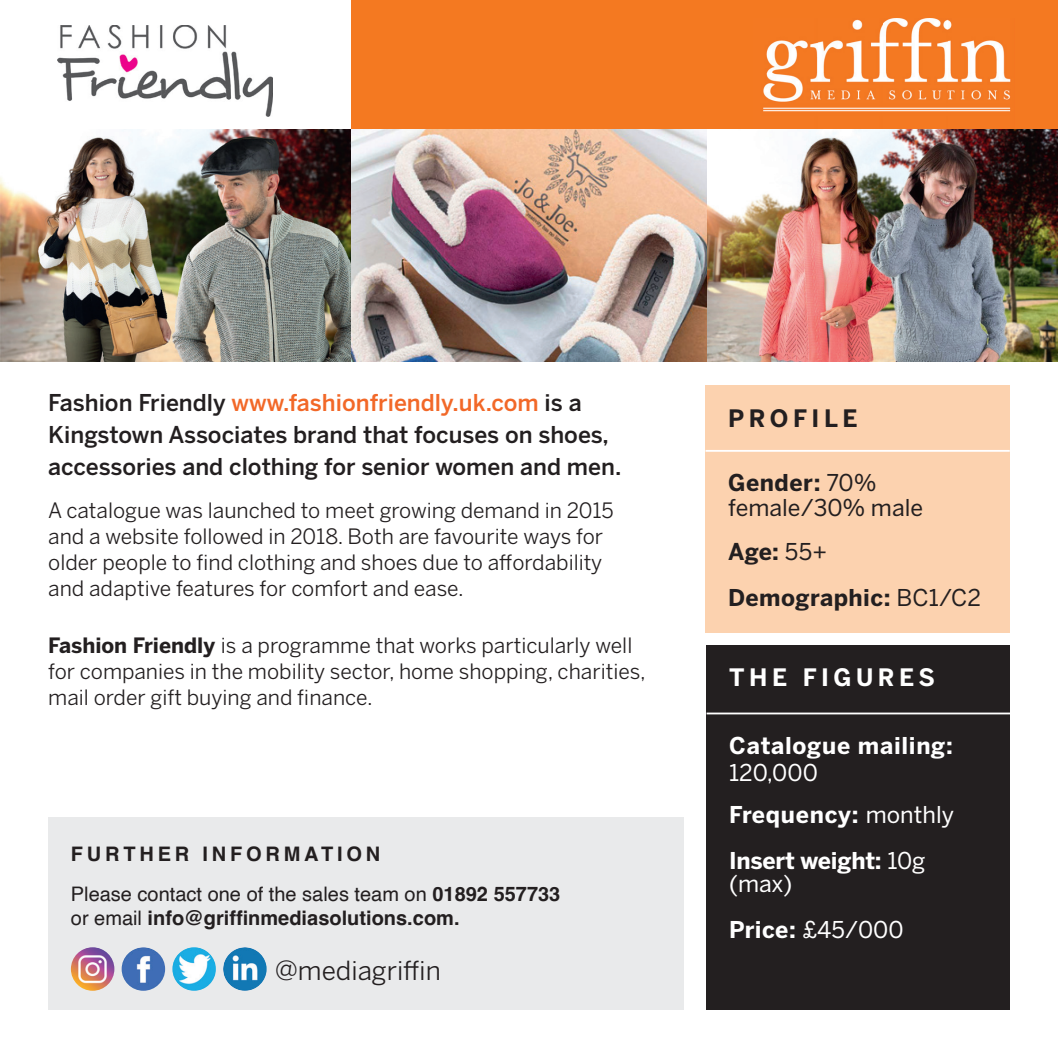
<style>
.page{position:relative;width:1058px;height:1058px;background:#fff}
.page>*{position:absolute;margin:0;border:0;box-sizing:border-box;transform-origin:0 0}
.t1{font:26.2px "Benton Sans";color:#231f20}
.t2{font:700 23.8px "Benton Sans";letter-spacing:.19em;color:#fff}
.t3{font:700 23.8px "Benton Sans";letter-spacing:.19em;color:#231f20}
.t4{font:500 23px/32px "Benton Sans";color:#231f20}
.t5{font:23px/41.6px "Benton Sans";color:#fff}
.t6{font:700 23px/46px "Benton Sans";letter-spacing:.02em;color:#231f20}
.t7{font:23px/25.4px "Benton Sans";color:#231f20}
.t8{font:700 23px/23px "Benton Sans";letter-spacing:-.01em;color:#fff}
.t9{font:700 23px "Benton Sans";letter-spacing:.03em;color:#fff}
.t10{font:21px/26px "Benton Sans";color:#231f20}
.t11{font:20px/40px "Helvetica";color:#231f20}
.t12{font:700 20px "Helvetica";color:#231f20}
.s1{color:#f26828}
.s2{font-weight:700}
.s3{font-weight:400}
</style>
<div class="page">
<div style="left:351px;top:0;width:706px;height:135px;background:#f47921"></div>
<img style="left:763px;top:18px;width:248px;height:94px">
<img style="left:0;top:130px;width:351px;height:231px">
<img style="left:706px;top:130px;width:351px;height:231px">
<img style="left:351px;top:130px;width:355px;height:231px">
<div style="left:48px;top:816px;width:635px;height:193px;background:#e9eaeb"></div>
<img style="left:122px;top:947px;width:43px;height:43px;border-radius:22px">
<img style="left:172px;top:947px;width:44px;height:43px;border-radius:22px">
<img style="left:223px;top:947px;width:43px;height:43px;border-radius:22px">
<img style="left:71px;top:947px;width:43px;height:43px;border-radius:22px">
<div style="left:705px;top:385px;width:304px;height:248px;background:#fcd2af"></div>
<hr style="left:705px;top:450px;width:304px;height:1px;background:#fff">
<div style="left:706px;top:645px;width:303px;height:364px;background:#231f20"></div>
<hr style="left:706px;top:712px;width:304px;height:2px;background:#fff">
<img style="left:58px;top:25px;width:215px;height:91px">
<p class="t4" style="left:48px;top:386px;width:574px">Fashion Friendly <span class="s1">www.fashionfriendly.uk.com</span> is a<br>Kingstown Associates brand that focuses on shoes, accessories and clothing for senior women and men.</p>
<p class="t10" style="left:48px;top:497px;width:567px">A catalogue was launched to meet growing demand in 2015 and a website followed in 2018. Both are favourite ways for older people to find clothing and shoes due to affordability and adaptive features for comfort and ease.</p>
<p class="t10" style="left:48px;top:631px;width:599px"><span class="s2">Fashion Friendly</span> is a programme that works particularly well for companies in the mobility sector, home shopping, charities, mail order gift buying and finance.</p>
<p class="t11" style="left:71px;top:834px;width:491px"><span class="s2">FURTHER INFORMATION<br></span>Please contact one of the sales team on <span class="s2">01892 557733</span></p>
<p class="t12" style="left:71px;top:905px;width:390px"><span class="s3">or email</span> info@griffinmediasolutions.com.</p>
<p class="t1" style="left:275px;top:954px;width:167px">@mediagriffin</p>
<p class="t3" style="left:728px;top:403px;width:131px">PROFILE</p>
<p class="t7" style="left:728px;top:469px;width:196px"><span class="s2">Gender:</span> 70% female/30% male</p>
<p class="t6" style="left:728px;top:528px;width:254px">Age: <span class="s3">55+<br></span>Demographic: <span class="s3">BC1/C2</span></p>
<p class="t2" style="left:729px;top:663px;width:207px">THE FIGURES</p>
<p class="t9" style="left:729px;top:731px;width:225px">Catalogue mailing:</p>
<p class="t5" style="left:729px;top:751px;width:226px">120,000<br><span class="s2">Frequency:</span> monthly</p>
<p class="t8" style="left:729px;top:848px;width:197px">Insert weight: <span class="s3">10g (max)</span></p>
<p class="t5" style="left:729px;top:908px;width:176px"><span class="s2">Price:</span> £45/000</p>
</div>
